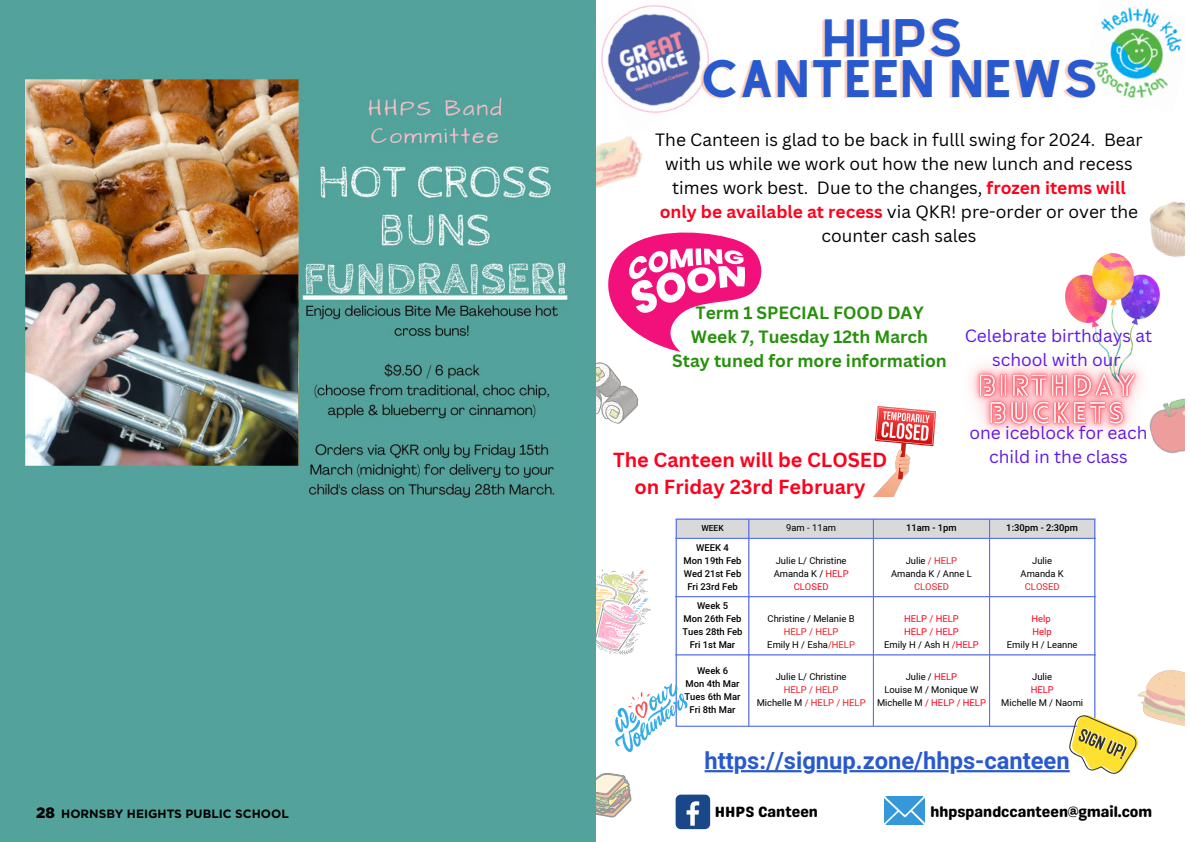
<style>
.page{position:relative;width:1191px;height:842px;background:#fff}
.page>*{position:absolute;margin:0;border:0;box-sizing:border-box;transform-origin:0 0}
.t1{font:46.1px/41.2px "Alyssum Sans";color:#2959ce;text-align:center}
.t2{font:700 23.7px "Mardoto";color:#2959ce}
.t3{font:700 19.8px/27.5px "Canva Sans";color:#ff011d;text-align:center}
.t4{font:17.3px/24.1px "Canva Sans";color:#000;text-align:center}
.t5{font:700 17.3px/24.1px "Canva Sans";color:#27900d;text-align:center}
.t6{font:17.3px/24.1px "Canva Sans";color:#5e17eb;text-align:center}
.t7{font:14.9px "Genty Sans";color:#000}
.t8{font:700 12px "Gotham";color:#000}
.t9{font:9.4px/13px "Mardoto";color:#000;text-align:center}
.t10{font:500 9.4px/13px "Mardoto";color:#000;text-align:center}
.t11{font:9.4px/13px "Mardoto";color:#ed1c24;text-align:center}
.t12{font:9.4px/13px "Mardoto";color:#ff011d;text-align:center}
.t13{font:500 8.4px "Mardoto";color:#000}
.s1{font-weight:900;font-size:15px}
.s2{font-weight:700;color:#ff011d}
.s3{color:#ff011d}
.s4{color:#ed1c24}
.s5{color:#000}
</style>
<div class="page">
<img style="left:884px;top:796px;width:40px;height:28px">
<svg style="left:595px;top:766px;width:37px;height:58px"></svg>
<div style="left:675px;top:795px;width:35px;height:34px;background:#1a4789;border-radius:5px"></div>
<svg style="left:686px;top:801px;width:13px;height:25px"></svg>
<img style="left:1149px;top:201px;width:35px;height:57px">
<img style="left:1174px;top:398px;width:10px;height:56px">
<img style="left:595px;top:136px;width:48px;height:57px">
<svg style="left:595px;top:362px;width:43px;height:62px"></svg>
<img style="left:595px;top:0;width:115px;height:136px">
<svg style="left:595px;top:567px;width:56px;height:92px"></svg>
<div style="left:676px;top:520px;width:418px;height:18px;background:#d9d9d9"></div>
<hr style="left:675px;top:520px;width:1px;height:206px;background:#5271ff">
<hr style="left:748px;top:520px;width:1px;height:206px;background:#5271ff">
<hr style="left:873px;top:520px;width:1px;height:206px;background:#5271ff">
<hr style="left:989px;top:520px;width:1px;height:206px;background:#5271ff">
<hr style="left:1094px;top:520px;width:1px;height:206px;background:#5271ff">
<hr style="left:675px;top:518px;width:420px;height:2px;background:#5271ff">
<hr style="left:675px;top:538px;width:420px;height:1px;background:#5271ff">
<hr style="left:675px;top:596px;width:420px;height:1px;background:#5271ff">
<hr style="left:675px;top:654px;width:420px;height:1px;background:#5271ff">
<hr style="left:675px;top:726px;width:420px;height:1px;background:#5271ff">
<svg style="left:1068px;top:666px;width:116px;height:108px"></svg>
<svg style="left:615px;top:683px;width:72px;height:70px"></svg>
<img style="left:873px;top:406px;width:62px;height:91px">
<img style="left:1065px;top:254px;width:94px;height:82px">
<svg style="left:608px;top:232px;width:154px;height:120px"></svg>
<hr style="left:956px;top:770px;width:113px;height:2px;background:#2959ce">
<hr style="left:849px;top:770px;width:99px;height:2px;background:#2959ce">
<hr style="left:816px;top:770px;width:25px;height:2px;background:#2959ce">
<hr style="left:741px;top:770px;width:60px;height:2px;background:#2959ce">
<hr style="left:704px;top:770px;width:29px;height:2px;background:#2959ce">
<img style="left:1094px;top:7px;width:88px;height:91px">
<img style="left:970px;top:336px;width:204px;height:118px">
<div style="left:0;top:0;width:595px;height:842px;background:#53a29c"></div>
<img style="left:24px;top:75px;width:544px;height:423px">
<p class="t8" style="left:36px;top:805px;width:254px"><span class="s1">28</span> HORNSBY HEIGHTS PUBLIC SCHOOL</p>
<h1 class="t1" style="left:700px;top:17px;width:399px">HHPS<br>CANTEEN NEWS</h1>
<p class="t4" style="left:655px;top:127px;width:489px">The Canteen is glad to be back in fulll swing for 2024. Bear with us while we work out how the new lunch and recess times work best. Due to the changes, <span class="s2">frozen items will only be available at recess</span> via QKR! pre-order or over the counter cash sales</p>
<p class="t5" style="left:672px;top:301px;width:276px">Term 1 SPECIAL FOOD DAY<br>Week 7, Tuesday 12th March<br>Stay tuned for more information</p>
<p class="t6" style="left:964px;top:324px;width:189px">Celebrate birthdays at school with our</p>
<p class="t3" style="left:613px;top:446px;width:276px">The Canteen will be CLOSED on Friday 23rd February</p>
<p class="t6" style="left:969px;top:420px;width:180px">one iceblock for each child in the class</p>
<p class="t13" style="left:701px;top:523px;width:24px">WEEK</p>
<p class="t9" style="left:786px;top:521px;width:51px">9am - 11am</p>
<p class="t10" style="left:906px;top:521px;width:52px">11am - 1pm</p>
<p class="t10" style="left:1006px;top:521px;width:73px">1:30pm - 2:30pm</p>
<p class="t10" style="left:683px;top:541px;width:60px">WEEK 4<br>Mon 19th Feb<br>Wed 21st Feb<br>Fri 23rd Feb</p>
<p class="t9" style="left:773px;top:554px;width:76px">Julie L/ Christine<br>Amanda K / <span class="s3">HELP<br>CLOSED</span></p>
<p class="t9" style="left:891px;top:554px;width:82px">Julie <span class="s4">/ HELP<br></span>Amanda K / Anne L</p>
<p class="t9" style="left:1020px;top:554px;width:45px">Julie<br>Amanda K</p>
<p class="t11" style="left:1024px;top:580px;width:36px">CLOSED</p>
<p class="t11" style="left:914px;top:580px;width:36px">CLOSED</p>
<p class="t10" style="left:682px;top:599px;width:62px">Week 5<br>Mon 26th Feb<br>Tues 28th Feb<br>Fri 1st Mar</p>
<p class="t9" style="left:767px;top:612px;width:88px">Christine / Melanie B</p>
<p class="t11" style="left:767px;top:625px;width:89px">HELP / HELP<br><span class="s5">Emily H / Esha</span>/HELP</p>
<p class="t10" style="left:684px;top:664px;width:57px">Week 6<br>Mon 4th Mar<br>Tues 6th Mar<br>Fri 8th Mar</p>
<p class="t9" style="left:775px;top:670px;width:72px">Julie L/ Christine</p>
<p class="t11" style="left:756px;top:683px;width:110px">HELP / HELP<br><span class="s5">Michelle M</span> / HELP / HELP</p>
<p class="t12" style="left:884px;top:612px;width:96px">HELP / HELP<br>HELP / HELP<br><span class="s5">Emily H / Ash H</span> /HELP</p>
<p class="t12" style="left:1031px;top:612px;width:22px;text-align:left">Help<br>Help</p>
<p class="t9" style="left:1006px;top:638px;width:72px">Emily H / Leanne</p>
<p class="t9" style="left:877px;top:670px;width:110px">Julie / <span class="s3">HELP<br></span>Louise M / Monique W<br>Michelle M <span class="s3">/ HELP / HELP</span></p>
<p class="t9" style="left:1032px;top:670px;width:21px">Julie</p>
<p class="t12" style="left:1030px;top:683px;width:25px">HELP</p>
<p class="t9" style="left:1001px;top:696px;width:83px">Michelle M / Naomi</p>
<h2 class="t2" style="left:704px;top:744px;width:366px">https://signup.zone/hhps-canteen</h2>
<p class="t7" style="left:715px;top:804px;width:105px">HHPS Canteen</p>
<p class="t7" style="left:930px;top:804px;width:223px">hhpspandccanteen@gmail.com</p>
</div>
